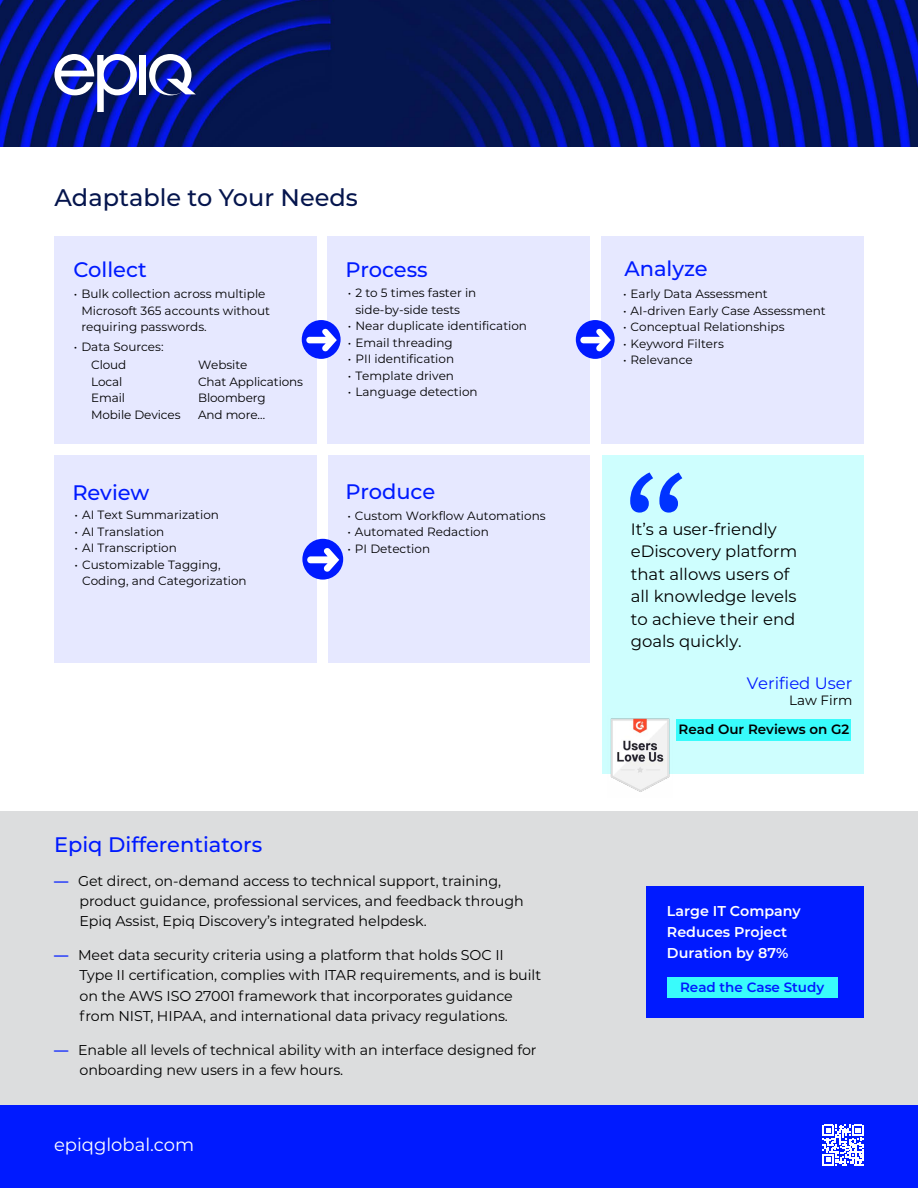
<style>
.page{position:relative;width:918px;height:1188px;background:#fff}
.page>*{position:absolute;margin:0;border:0;box-sizing:border-box;transform-origin:0 0}
.t1{font:500 24px "Montserrat";color:#05154d}
.t2{font:500 21px "Montserrat";color:#001aff}
.t3{font:18px "Montserrat";color:#fff}
.t4{font:16.5px/22.5px "Montserrat";color:#000}
.t5{font:16.5px "Montserrat";color:#001aff}
.t6{font:14.25px/20.2px "Montserrat";letter-spacing:-.005em;color:#000}
.t7{font:600 14.25px/21px "Montserrat";color:#fff}
.t8{font:600 13.5px "Montserrat";color:#000}
.t9{font:600 13.5px "Montserrat";color:#001aff}
.t10{font:13.5px "Montserrat";color:#000}
.t11{font:12px/16.5px "Montserrat";color:#000}
.s1{font-weight:600;color:#001aff}
</style>
<div class="page">
<div style="left:0;top:1096px;width:918px;height:92px;background:#001aff"></div>
<img style="left:0;top:0;width:918px;height:147px">
<svg style="left:822px;top:1125px;width:42px;height:41px"></svg>
<svg style="left:54px;top:54px;width:83px;height:58px"></svg>
<div style="left:140px;top:55px;width:6px;height:39px;background:#fff"></div>
<svg style="left:149px;top:54px;width:47px;height:41px"></svg>
<div style="left:54px;top:236px;width:262px;height:208px;background:#e6e8ff"></div>
<div style="left:54px;top:455px;width:262px;height:208px;background:#e6e8ff"></div>
<div style="left:328px;top:455px;width:262px;height:208px;background:#e6e8ff"></div>
<div style="left:602px;top:236px;width:262px;height:208px;background:#e6e8ff"></div>
<div style="left:328px;top:236px;width:262px;height:208px;background:#e6e8ff"></div>
<div style="left:0;top:811px;width:918px;height:293px;background:#dcddde"></div>
<div style="left:647px;top:887px;width:217px;height:131px;background:#001aff"></div>
<div style="left:667px;top:977px;width:170px;height:21px;background:#39fbfb"></div>
<div style="left:602px;top:455px;width:262px;height:319px;background:#cefefe"></div>
<div style="left:676px;top:719px;width:175px;height:22px;background:#39fbfb"></div>
<svg style="left:630px;top:472px;width:52px;height:41px"></svg>
<img style="left:610px;top:718px;width:60px;height:74px">
<div style="left:302px;top:539px;width:41px;height:41px;background:#001aff;border-radius:50%"></div>
<svg style="left:307px;top:548px;width:32px;height:24px"></svg>
<div style="left:302px;top:320px;width:39px;height:39px;background:#001aff;border-radius:50%"></div>
<svg style="left:306px;top:329px;width:31px;height:22px"></svg>
<div style="left:576px;top:320px;width:39px;height:39px;background:#001aff;border-radius:50%"></div>
<svg style="left:580px;top:329px;width:31px;height:22px"></svg>
<h1 class="t1" style="left:55px;top:181px;width:305px">Adaptable to Your Needs</h1>
<h2 class="t2" style="left:73px;top:255px;width:75px">Collect</h2>
<p class="t11" style="left:81px;top:286px;width:190px;text-indent:-8px">• Bulk collection across multiple<br>Microsoft 365 accounts without requiring passwords.</p>
<p class="t11" style="left:91px;top:338px;width:74px;line-height:17.9px;text-indent:-17px">• Data Sources:<br>Cloud</p>
<p class="t11" style="left:91px;top:373px;width:91px">Local<br>Email<br>Mobile Devices</p>
<p class="t11" style="left:198px;top:356px;width:107px">Website<br>Chat Applications<br>Bloomberg<br>And more…</p>
<h2 class="t2" style="left:72px;top:478px;width:79px">Review</h2>
<p class="t11" style="left:75px;top:506px;width:146px">• AI Text Summarization</p>
<p class="t11" style="left:75px;top:523px;width:91px">• AI Translation</p>
<p class="t11" style="left:75px;top:539px;width:104px">• AI Transcription</p>
<p class="t11" style="left:82px;top:556px;width:166px;text-indent:-8px">• Customizable Tagging,<br>Coding, and Categorization</p>
<h2 class="t2" style="left:346px;top:255px;width:84px">Process</h2>
<p class="t11" style="left:355px;top:284px;width:122px;text-indent:-8px">• 2 to 5 times faster in side-by-side tests</p>
<p class="t11" style="left:348px;top:317px;width:181px">• Near duplicate identification</p>
<p class="t11" style="left:348px;top:334px;width:106px">• Email threading</p>
<p class="t11" style="left:348px;top:350px;width:108px">• PII identification</p>
<p class="t11" style="left:348px;top:367px;width:108px">• Template driven</p>
<p class="t11" style="left:348px;top:383px;width:131px">• Language detection</p>
<h2 class="t2" style="left:346px;top:477px;width:91px">Produce</h2>
<p class="t11" style="left:347px;top:507px;width:200px">• Custom Workflow Automations</p>
<p class="t11" style="left:347px;top:523px;width:143px">• Automated Redaction</p>
<p class="t11" style="left:347px;top:540px;width:84px">• PI Detection</p>
<h2 class="t2" style="left:54px;top:830px;width:210px">Epiq Differentiators</h2>
<p class="t6" style="left:79px;top:870px;width:446px;text-indent:-25px"><span class="s1">—</span> Get direct, on-demand access to technical support, training, product guidance, professional services, and feedback through<br>Epiq Assist, Epiq Discovery’s integrated helpdesk.</p>
<p class="t6" style="left:79px;top:944px;width:463px;text-indent:-25px"><span class="s1">—</span> Meet data security criteria using a platform that holds SOC II<br>Type II certification, complies with ITAR requirements, and is built on the AWS ISO 27001 framework that incorporates guidance from NIST, HIPAA, and international data privacy regulations.</p>
<p class="t6" style="left:79px;top:1039px;width:459px;text-indent:-25px"><span class="s1">—</span> Enable all levels of technical ability with an interface designed for onboarding new users in a few hours.</p>
<h3 class="t3" style="left:54px;top:1132px;width:142px">epiqglobal.com</h3>
<h2 class="t2" style="left:624px;top:254px;width:85px">Analyze</h2>
<p class="t11" style="left:623px;top:285px;width:146px">• Early Data Assessment</p>
<p class="t11" style="left:623px;top:302px;width:204px">• AI-driven Early Case Assessment</p>
<p class="t11" style="left:623px;top:318px;width:163px">• Conceptual Relationships</p>
<p class="t11" style="left:623px;top:335px;width:102px">• Keyword Filters</p>
<p class="t11" style="left:623px;top:351px;width:71px">• Relevance</p>
<h3 class="t4" style="left:631px;top:517px;width:168px">It’s a user-friendly eDiscovery platform that allows users of all knowledge levels to achieve their end goals quickly.</h3>
<h3 class="t5" style="left:747px;top:672px;width:107px">Verified User</h3>
<p class="t10" style="left:789px;top:691px;width:65px">Law Firm</p>
<p class="t8" style="left:679px;top:719px;width:172px">Read Our Reviews on G2</p>
<p class="t7" style="left:667px;top:899px;width:135px">Large IT Company<br>Reduces Project<br>Duration by 87%</p>
<p class="t9" style="left:680px;top:977px;width:146px">Read the Case Study</p>
</div>
